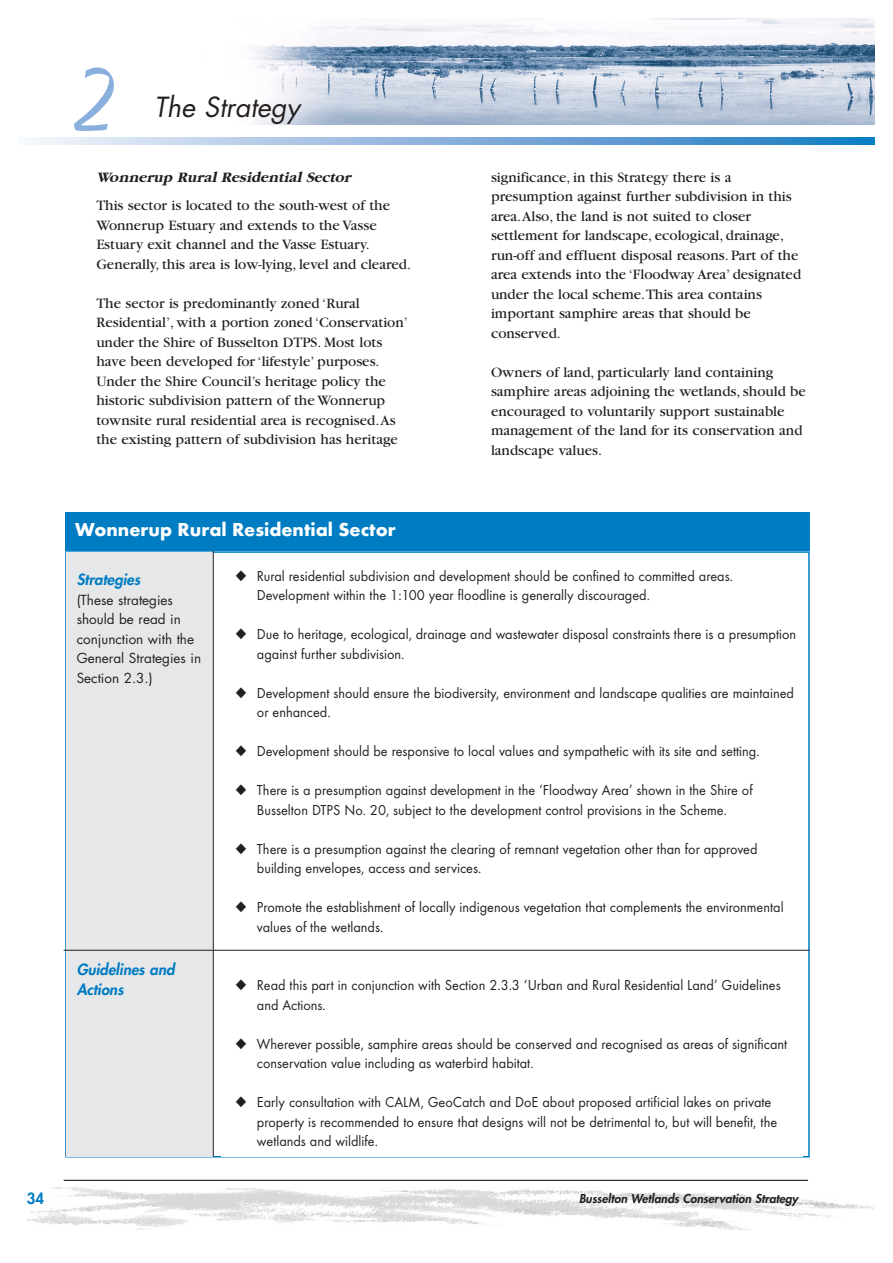
<style>
.page{position:relative;width:893px;height:1263px;background:#fff}
.page>*{position:absolute;margin:0;border:0;box-sizing:border-box;transform-origin:0 0}
.t1{font:500 90px "AT Nadianne";color:#89b0dc;scale:.8 1}
.t2{font:italic 27px "Futura";color:#231f20}
.t3{font:700 19.5px "Futura T";color:#fff}
.t4{font:15px/19.5px "Futura T";color:#231f20;scale:.95 1}
.t5{font:15px/19.5px "Garamond";color:#231f20}
.t6{font:italic 700 15px "Garamond";letter-spacing:.01em;color:#231f20}
.t7{font:italic 800 15px/19.5px "Futura";color:#007cc2}
.t8{font:800 15px "Futura";color:#007cc2}
.t9{font:13.5px/19.5px "Futura";color:#231f20}
.t10{font:italic 800 12px "Futura";color:#231f20}
</style>
<div class="page">
<img style="left:251px;top:18px;width:623px;height:107px">
<svg style="left:31px;top:137px;width:844px;height:7px;background:#85b2dc"></svg>
<img style="left:28px;top:1187px;width:846px;height:42px">
<hr style="left:64px;top:1180px;width:744px;height:1px;background:#231f20">
<div style="left:67px;top:552px;width:146px;height:605px;background:#e6e7e9"></div>
<hr style="left:213px;top:550px;width:1px;height:607px;background:#231f20">
<div style="left:65px;top:512px;width:744px;height:39px;background:#007cc2"></div>
<hr style="left:64px;top:950px;width:745px;height:1px;background:#231f20">
<p class="t8" style="left:27px;top:1191px;width:19px">34</p>
<h1 class="t1" style="left:73px;top:66px;width:53px">2</h1>
<h2 class="t2" style="left:154px;top:95px;width:147px">The Strategy</h2>
<p class="t6" style="left:96px;top:172px;width:259px">Wonnerup Rural Residential Sector</p>
<p class="t5" style="left:96px;top:197px;width:316px">This sector is located to the south-west of the Wonnerup Estuary and extends to the Vasse Estuary exit channel and the Vasse Estuary.<br>Generally, this area is low-lying, level and cleared.</p>
<p class="t5" style="left:96px;top:295px;width:313px">The sector is predominantly zoned ‘Rural Residential’, with a portion zoned ‘Conservation’ under the Shire of Busselton DTPS. Most lots have been developed for ‘lifestyle’ purposes.<br>Under the Shire Council’s heritage policy the historic subdivision pattern of the Wonnerup townsite rural residential area is recognised.As the existing pattern of subdivision has heritage</p>
<h3 class="t3" style="left:75px;top:521px;width:322px">Wonnerup Rural Residential Sector</h3>
<p class="t5" style="left:491px;top:169px;width:312px">significance, in this Strategy there is a presumption against further subdivision in this area.Also, the land is not suited to closer settlement for landscape, ecological, drainage, run-off and effluent disposal reasons. Part of the area extends into the ‘Floodway Area’ designated under the local scheme.This area contains important samphire areas that should be conserved.</p>
<p class="t5" style="left:491px;top:364px;width:316px">Owners of land, particularly land containing samphire areas adjoining the wetlands, should be encouraged to voluntarily support sustainable management of the land for its conservation and landscape values.</p>
<p class="t7" style="left:77px;top:571px;width:68px">Strategies</p>
<p class="t9" style="left:77px;top:591px;width:126px">(These strategies should be read in conjunction with the<br>General Strategies in<br>Section 2.3.)</p>
<p class="t7" style="left:77px;top:961px;width:102px">Guidelines and<br>Actions</p>
<p class="t4" style="left:257px;top:567px;width:502px;text-indent:-21px">◆ Rural residential subdivision and development should be confined to committed areas.<br>Development within the 1:100 year floodline is generally discouraged.</p>
<p class="t4" style="left:257px;top:625px;width:569px;text-indent:-21px">◆ Due to heritage, ecological, drainage and wastewater disposal constraints there is a presumption against further subdivision.</p>
<p class="t4" style="left:257px;top:684px;width:567px;text-indent:-21px">◆ Development should ensure the biodiversity, environment and landscape qualities are maintained or enhanced.</p>
<p class="t4" style="left:236px;top:742px;width:553px">◆ Development should be responsive to local values and sympathetic with its site and setting.</p>
<p class="t4" style="left:236px;top:781px;width:546px;text-align:center">◆ There is a presumption against development in the ‘Floodway Area’ shown in the Shire of<br>Busselton DTPS No. 20, subject to the development control provisions in the Scheme.</p>
<p class="t4" style="left:257px;top:840px;width:528px;text-indent:-21px">◆ There is a presumption against the clearing of remnant vegetation other than for approved building envelopes, access and services.</p>
<p class="t4" style="left:257px;top:898px;width:556px;text-indent:-21px">◆ Promote the establishment of locally indigenous vegetation that complements the environmental values of the wetlands.</p>
<p class="t4" style="left:257px;top:976px;width:553px;text-indent:-21px">◆ Read this part in conjunction with Section 2.3.3 ‘Urban and Rural Residential Land’ Guidelines and Actions.</p>
<p class="t4" style="left:257px;top:1035px;width:559px;text-indent:-21px">◆ Wherever possible, samphire areas should be conserved and recognised as areas of significant conservation value including as waterbird habitat.</p>
<p class="t4" style="left:257px;top:1093px;width:549px;text-indent:-21px">◆ Early consultation with CALM, GeoCatch and DoE about proposed artificial lakes on private property is recommended to ensure that designs will not be detrimental to, but will benefit, the wetlands and wildlife.</p>
<p class="t10" style="left:579px;top:1193px;width:221px">Busselton Wetlands Conservation Strategy</p>
</div>
